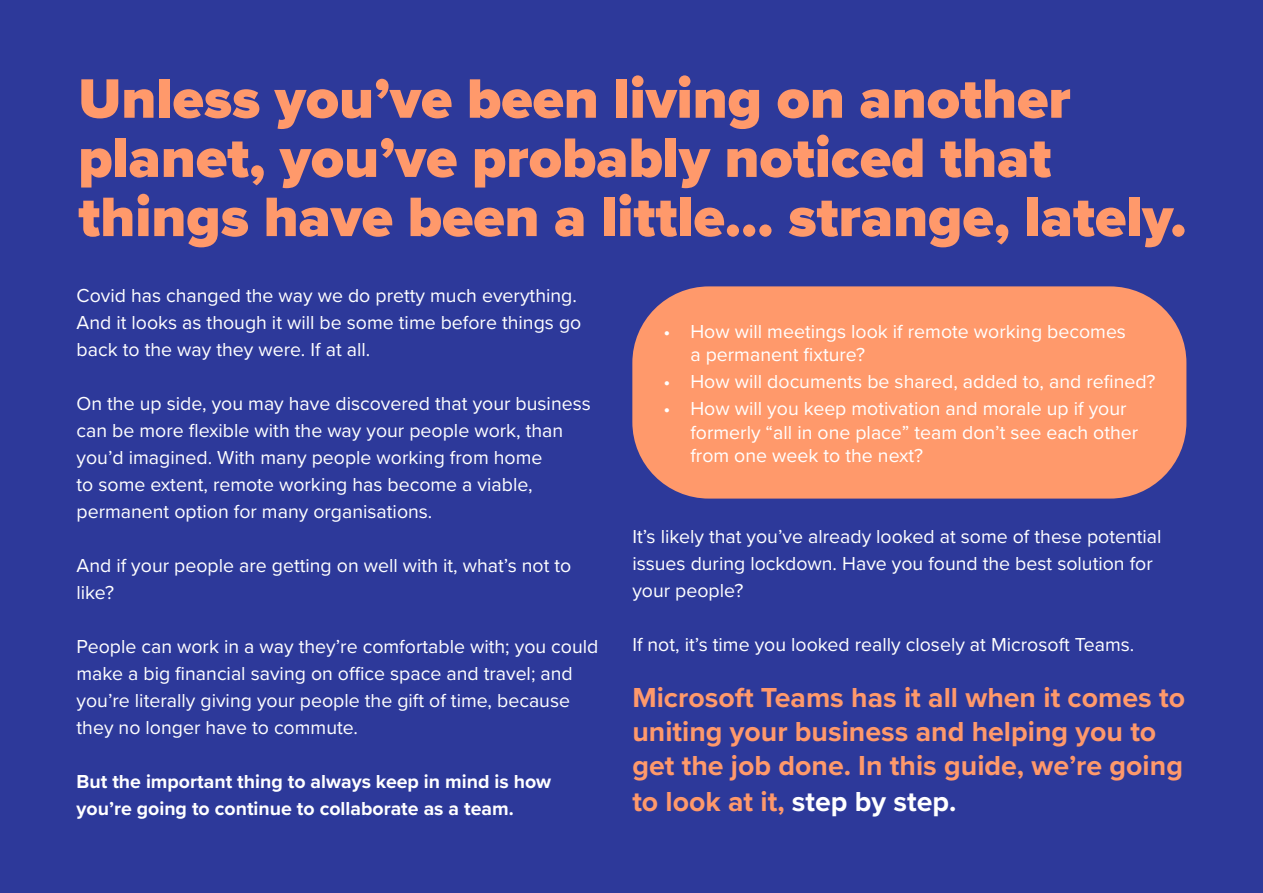
<style>
.page{position:relative;width:1263px;height:893px;background:#2d399a}
.page>*{position:absolute;margin:0;border:0;box-sizing:border-box;transform-origin:0 0}
.t1{font:900 57.6px/59.1px "Proxima Nova";color:#ff996b}
.t2{font:700 28.5px/34.8px "Proxima Nova";color:#ff996b}
.t3{font:19.5px/27px "Proxima Nova";color:#fff}
.t4{font:700 19.5px/27px "Proxima Nova";color:#fff}
.s1{color:#fff}
</style>
<div class="page">
<div style="left:632px;top:286px;width:554px;height:213px;background:#ff996b;border-radius:77px"></div>
<h1 class="t1" style="left:78px;top:69px;width:1110px">Unless you’ve been living on another planet, you’ve probably noticed that things have been a little… strange, lately.</h1>
<p class="t3" style="left:77px;top:281px;width:506px">Covid has changed the way we do pretty much everything.<br>And it looks as though it will be some time before things go back to the way they were. If at all.</p>
<p class="t3" style="left:77px;top:389px;width:516px">On the up side, you may have discovered that your business can be more flexible with the way your people work, than you’d imagined. With many people working from home<br>to some extent, remote working has become a viable, permanent option for many organisations.</p>
<p class="t3" style="left:77px;top:551px;width:496px">And if your people are getting on well with it, what’s not to like?</p>
<p class="t3" style="left:77px;top:632px;width:523px">People can work in a way they’re comfortable with; you could make a big financial saving on office space and travel; and you’re literally giving your people the gift of time, because they no longer have to commute.</p>
<p class="t4" style="left:77px;top:767px;width:476px">But the important thing to always keep in mind is how you’re going to continue to collaborate as a team.</p>
<p class="t3" style="left:690px;top:319px;width:437px;line-height:23.4px;text-indent:-27px">• How will meetings look if remote working becomes a permanent fixture?</p>
<p class="t3" style="left:663px;top:367px;width:494px">• How will documents be shared, added to, and refined?</p>
<p class="t3" style="left:690px;top:396px;width:449px;line-height:23.4px;text-indent:-27px">• How will you keep motivation and morale up if your formerly “all in one place” team don’t see each other from one week to the next?</p>
<p class="t3" style="left:632px;top:522px;width:531px">It’s likely that you’ve already looked at some of these potential issues during lockdown. Have you found the best solution for your people?</p>
<p class="t3" style="left:632px;top:630px;width:503px">If not, it’s time you looked really closely at Microsoft Teams.</p>
<h2 class="t2" style="left:632px;top:679px;width:554px">Microsoft Teams has it all when it comes to uniting your business and helping you to get the job done. In this guide, we’re going to look at it, <span class="s1">step by step.</span></h2>
</div>
